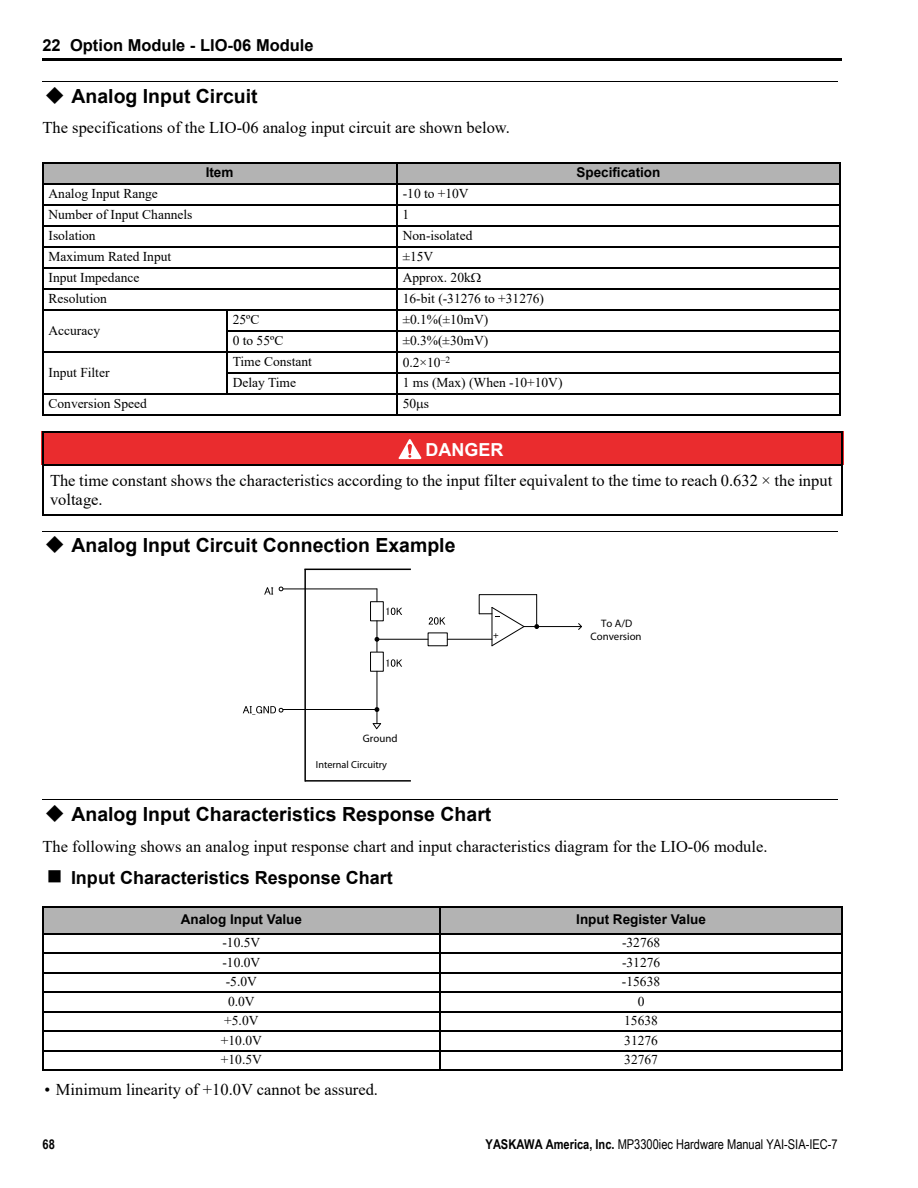
<style>
.page{position:relative;width:918px;height:1188px;background:#fff}
.page>*{position:absolute;margin:0;border:0;box-sizing:border-box;transform-origin:0 0}
.t1{font:700 19.5px "Arial";color:#000}
.t2{font:700 18px "Arial";color:#000}
.t3{font:700 18px "Arial";color:#fff}
.t4{font:16.5px/19.5px "Times New Roman";color:#000}
.t5{font:700 16.5px "Arial";color:#000}
.t6{font:13.5px "Times New Roman";color:#000}
.t7{font:13.5px "Arial Narrow";color:#000}
.t8{font:700 13.5px "Arial";color:#000}
.t9{font:700 13.5px "Arial Narrow";color:#000}
.t10{font:10.8px/12.9px "Arial";letter-spacing:.005em;color:#000;text-align:center}
.t11{font:10.2px "Arial";color:#000}
.s1{font-weight:700}
</style>
<div class="page">
<hr style="left:42px;top:58px;width:800px;height:3px;background:#000">
<hr style="left:42px;top:81px;width:796px;height:1px;background:#000">
<hr style="left:42px;top:531px;width:796px;height:1px;background:#000">
<hr style="left:42px;top:800px;width:796px;height:1px;background:#000">
<div style="left:42px;top:163px;width:355px;height:21px;background:#b3b3b3"></div>
<div style="left:397px;top:163px;width:443px;height:21px;background:#b3b3b3"></div>
<div style="left:41px;top:431px;width:802px;height:34px;background:#ea2c2e"></div>
<svg style="left:399px;top:439px;width:22px;height:20px"></svg>
<div style="left:42px;top:907px;width:398px;height:27px;background:#b3b3b3"></div>
<div style="left:440px;top:907px;width:402px;height:27px;background:#b3b3b3"></div>
<hr style="left:42px;top:164px;width:1px;height:250px;background:#000">
<hr style="left:226px;top:309px;width:1px;height:86px;background:#000">
<hr style="left:396px;top:162px;width:1px;height:254px;background:#000">
<hr style="left:840px;top:164px;width:1px;height:250px;background:#000">
<hr style="left:42px;top:162px;width:799px;height:2px;background:#000">
<hr style="left:42px;top:183px;width:799px;height:2px;background:#000">
<hr style="left:42px;top:204px;width:799px;height:2px;background:#000">
<hr style="left:42px;top:225px;width:799px;height:2px;background:#000">
<hr style="left:42px;top:246px;width:799px;height:2px;background:#000">
<hr style="left:42px;top:267px;width:799px;height:2px;background:#000">
<hr style="left:42px;top:288px;width:799px;height:2px;background:#000">
<hr style="left:42px;top:309px;width:799px;height:2px;background:#000">
<hr style="left:226px;top:330px;width:615px;height:2px;background:#000">
<hr style="left:42px;top:351px;width:799px;height:2px;background:#000">
<hr style="left:226px;top:372px;width:615px;height:2px;background:#000">
<hr style="left:42px;top:393px;width:799px;height:2px;background:#000">
<hr style="left:42px;top:414px;width:799px;height:2px;background:#000">
<hr style="left:42px;top:432px;width:1px;height:83px;background:#000">
<hr style="left:841px;top:432px;width:1px;height:83px;background:#000">
<hr style="left:42px;top:431px;width:800px;height:1px;background:#000">
<hr style="left:42px;top:465px;width:800px;height:1px;background:#000">
<hr style="left:42px;top:515px;width:800px;height:1px;background:#000">
<hr style="left:42px;top:907px;width:1px;height:162px;background:#000">
<hr style="left:440px;top:906px;width:1px;height:165px;background:#000">
<hr style="left:841px;top:907px;width:1px;height:162px;background:#000">
<hr style="left:42px;top:906px;width:800px;height:1px;background:#000">
<hr style="left:42px;top:933px;width:800px;height:1px;background:#000">
<hr style="left:42px;top:953px;width:800px;height:1px;background:#000">
<hr style="left:42px;top:972px;width:800px;height:1px;background:#000">
<hr style="left:42px;top:992px;width:800px;height:1px;background:#000">
<hr style="left:42px;top:1011px;width:800px;height:1px;background:#000">
<hr style="left:42px;top:1030px;width:800px;height:2px;background:#000">
<hr style="left:42px;top:1050px;width:800px;height:1px;background:#000">
<hr style="left:42px;top:1070px;width:800px;height:1px;background:#000">
<svg style="left:386px;top:608px;width:16px;height:7px"></svg>
<hr style="left:281px;top:589px;width:96px;height:1px;background:#000">
<svg style="left:429px;top:617px;width:16px;height:8px"></svg>
<hr style="left:377px;top:639px;width:51px;height:1px;background:#000">
<hr style="left:447px;top:639px;width:45px;height:1px;background:#000">
<svg style="left:479px;top:594px;width:61px;height:53px"></svg>
<div style="left:370px;top:601px;width:14px;height:20px;border:1px solid #000"></div>
<hr style="left:377px;top:621px;width:1px;height:31px;background:#000">
<svg style="left:377px;top:589px;width:1px;height:13px"></svg>
<hr style="left:281px;top:709px;width:96px;height:1px;background:#000">
<div style="left:370px;top:652px;width:14px;height:20px;border:1px solid #000"></div>
<svg style="left:386px;top:659px;width:16px;height:8px"></svg>
<svg style="left:374px;top:637px;width:6px;height:5px"></svg>
<svg style="left:372px;top:723px;width:10px;height:7px"></svg>
<svg style="left:374px;top:707px;width:6px;height:5px"></svg>
<svg style="left:264px;top:586px;width:20px;height:9px"></svg>
<svg style="left:243px;top:706px;width:41px;height:9px"></svg>
<hr style="left:524px;top:626px;width:58px;height:1px;background:#000">
<svg style="left:578px;top:623px;width:4px;height:7px"></svg>
<hr style="left:377px;top:671px;width:1px;height:53px;background:#000">
<hr style="left:304px;top:569px;width:107px;height:1px;background:#000">
<hr style="left:304px;top:569px;width:2px;height:213px;background:#000">
<hr style="left:305px;top:780px;width:106px;height:2px;background:#000">
<p class="t5" style="left:42px;top:37px;width:273px">22 Option Module - LIO-06 Module</p>
<h1 class="t1" style="left:45px;top:85px;width:215px">◆ Analog Input Circuit</h1>
<p class="t4" style="left:42px;top:118px;width:469px">The specifications of the LIO-06 analog input circuit are shown below.</p>
<p class="t8" style="left:206px;top:165px;width:29px">Item</p>
<p class="t8" style="left:577px;top:165px;width:85px">Specification</p>
<p class="t6" style="left:49px;top:186px;width:111px">Analog Input Range</p>
<p class="t6" style="left:403px;top:186px;width:67px">-10 to +10V</p>
<p class="t6" style="left:49px;top:207px;width:145px">Number of Input Channels</p>
<p class="t6" style="left:403px;top:207px;width:8px">1</p>
<p class="t6" style="left:49px;top:228px;width:49px">Isolation</p>
<p class="t6" style="left:403px;top:228px;width:71px">Non-isolated</p>
<p class="t6" style="left:49px;top:249px;width:124px">Maximum Rated Input</p>
<p class="t6" style="left:403px;top:249px;width:32px">±15V</p>
<p class="t6" style="left:49px;top:270px;width:92px">Input Impedance</p>
<p class="t6" style="left:403px;top:270px;width:70px">Approx. 20k</p>
<p class="t6" style="left:49px;top:291px;width:60px">Resolution</p>
<p class="t6" style="left:403px;top:291px;width:143px">16-bit (-31276 to +31276)</p>
<p class="t6" style="left:49px;top:323px;width:53px">Accuracy</p>
<p class="t6" style="left:233px;top:312px;width:28px">25ºC</p>
<p class="t6" style="left:403px;top:312px;width:87px">±0.1%(±10mV)</p>
<p class="t6" style="left:233px;top:333px;width:52px">0 to 55ºC</p>
<p class="t6" style="left:403px;top:333px;width:87px">±0.3%(±30mV)</p>
<p class="t6" style="left:49px;top:365px;width:63px">Input Filter</p>
<p class="t6" style="left:233px;top:354px;width:81px">Time Constant</p>
<p class="t6" style="left:403px;top:355px;width:49px">0.2×10<sup>–2</sup></p>
<p class="t6" style="left:233px;top:375px;width:65px">Delay Time</p>
<p class="t6" style="left:403px;top:375px;width:161px">1 ms (Max) (When -10+10V)</p>
<p class="t6" style="left:49px;top:396px;width:100px">Conversion Speed</p>
<p class="t6" style="left:403px;top:396px;width:28px">50 s</p>
<h2 class="t3" style="left:426px;top:444px;width:79px">DANGER</h2>
<p class="t4" style="left:50px;top:471px;width:784px">The time constant shows the characteristics according to the input filter equivalent to the time to reach 0.632 × the input voltage.</p>
<h1 class="t1" style="left:45px;top:534px;width:412px">◆ Analog Input Circuit Connection Example</h1>
<p class="t10" style="left:363px;top:733px;width:36px">Ground</p>
<p class="t11" style="left:316px;top:761px;width:73px">Internal Circuitry</p>
<p class="t10" style="left:591px;top:617px;width:53px">To A/D<br>Conversion</p>
<h1 class="t1" style="left:45px;top:803px;width:448px">◆ Analog Input Characteristics Response Chart</h1>
<p class="t4" style="left:42px;top:836px;width:727px">The following shows an analog input response chart and input characteristics diagram for the LIO-06 module.</p>
<h2 class="t2" style="left:47px;top:868px;width:347px">■ Input Characteristics Response Chart</h2>
<p class="t8" style="left:181px;top:912px;width:123px">Analog Input Value</p>
<p class="t8" style="left:576px;top:912px;width:131px">Input Register Value</p>
<p class="t6" style="left:222px;top:935px;width:39px">-10.5V</p>
<p class="t6" style="left:622px;top:935px;width:40px">-32768</p>
<p class="t6" style="left:222px;top:955px;width:39px">-10.0V</p>
<p class="t6" style="left:622px;top:955px;width:40px">-31276</p>
<p class="t6" style="left:226px;top:974px;width:33px">-5.0V</p>
<p class="t6" style="left:622px;top:974px;width:40px">-15638</p>
<p class="t6" style="left:228px;top:994px;width:28px">0.0V</p>
<p class="t6" style="left:638px;top:994px;width:8px">0</p>
<p class="t6" style="left:224px;top:1013px;width:36px">+5.0V</p>
<p class="t6" style="left:624px;top:1013px;width:35px">15638</p>
<p class="t6" style="left:221px;top:1033px;width:42px">+10.0V</p>
<p class="t6" style="left:624px;top:1033px;width:35px">31276</p>
<p class="t6" style="left:221px;top:1052px;width:42px">+10.5V</p>
<p class="t6" style="left:624px;top:1052px;width:35px">32767</p>
<p class="t4" style="left:45px;top:1079px;width:335px">• Minimum linearity of +10.0V cannot be assured.</p>
<p class="t9" style="left:42px;top:1137px;width:14px">68</p>
<p class="t7" style="left:486px;top:1137px;width:353px"><span class="s1">YASKAWA America, Inc.</span> MP3300iec Hardware Manual YAI-SIA-IEC-7</p>
</div>
